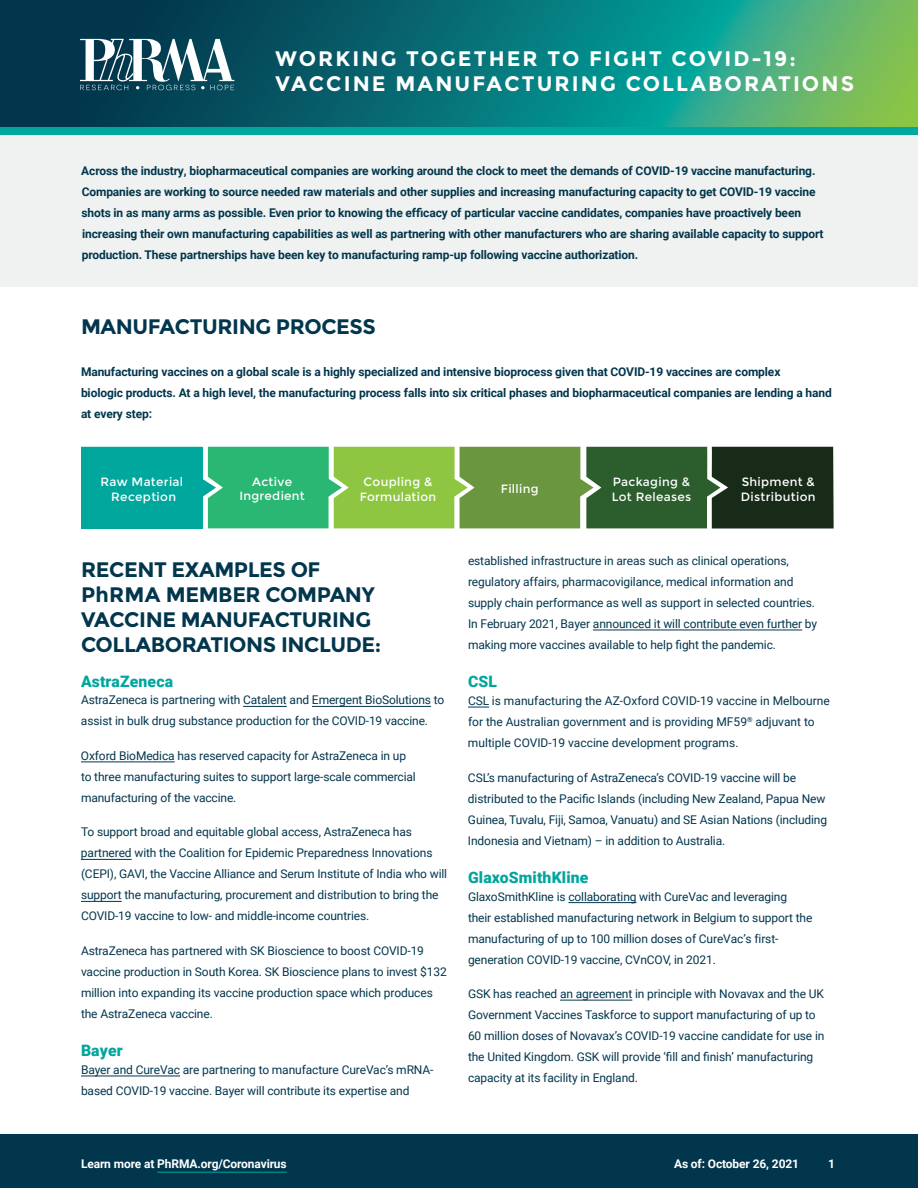
<style>
.page{position:relative;width:918px;height:1188px;background:#fff}
.page>*{position:absolute;margin:0;border:0;box-sizing:border-box;transform-origin:0 0}
.t1{font:700 21px/25.2px "Montserrat";letter-spacing:-.02em;color:#02364d}
.t2{font:700 21px/25.5px "Montserrat";letter-spacing:.1em;color:#fff}
.t3{font:900 15.75px "Roboto";letter-spacing:.01em;color:#00a69e}
.t4{font:12px/21px "Roboto";letter-spacing:-.01em;color:#02364d}
.t5{font:700 12px/21px "Roboto";letter-spacing:-.01em;color:#02364d}
.t6{font:12px/21px "Roboto";letter-spacing:-.01em;color:#03364d}
.t7{font:12px/14.4px "Montserrat";letter-spacing:.025em;color:#fff;text-align:center}
.t8{font:700 12px "Roboto";letter-spacing:-.01em;color:#fff}
.s1{color:#00364d}
</style>
<div class="page">
<div style="left:0;top:1134px;width:918px;height:54px;background:#02364d"></div>
<hr style="left:157px;top:1172px;width:130px;height:1px;background:#00a69e">
<svg style="left:0;top:0;width:918px;height:127px;background:#1a796f"></svg>
<svg style="left:80px;top:39px;width:154px;height:51px"></svg>
<div style="left:0;top:127px;width:918px;height:8px;background:#00a79d"></div>
<div style="left:0;top:135px;width:918px;height:151px;background:#eff2f0"></div>
<hr style="left:81px;top:1076px;width:99px;height:1px;background:#00364d">
<hr style="left:81px;top:901px;width:41px;height:1px;background:#00364d">
<hr style="left:81px;top:859px;width:51px;height:1px;background:#00364d">
<hr style="left:81px;top:762px;width:94px;height:1px;background:#00364d">
<hr style="left:312px;top:706px;width:119px;height:1px;background:#00364d">
<hr style="left:243px;top:706px;width:44px;height:1px;background:#00364d">
<hr style="left:560px;top:1000px;width:72px;height:1px;background:#00364d">
<hr style="left:568px;top:902px;width:69px;height:1px;background:#00364d">
<svg style="left:468px;top:707px;width:21px;height:1px"></svg>
<hr style="left:593px;top:630px;width:209px;height:1px;background:#00364d">
<svg style="left:203px;top:447px;width:631px;height:81px;background:#4f8a47"></svg>
<div style="left:81px;top:447px;width:122px;height:81px;background:#00a79d"></div>
<h1 class="t2" style="left:275px;top:45px;width:580px">WORKING TOGETHER TO FIGHT COVID-19:<br>VACCINE MANUFACTURING COLLABORATIONS</h1>
<p class="t5" style="left:81px;top:159px;width:744px">Across the industry, biopharmaceutical companies are working around the clock to meet the demands of COVID-19 vaccine manufacturing.<br>Companies are working to source needed raw materials and other supplies and increasing manufacturing capacity to get COVID-19 vaccine shots in as many arms as possible. Even prior to knowing the efficacy of particular vaccine candidates, companies have proactively been increasing their own manufacturing capabilities as well as partnering with other manufacturers who are sharing available capacity to support production. These partnerships have been key to manufacturing ramp-up following vaccine authorization.</p>
<h1 class="t1" style="left:81px;top:314px;width:297px">MANUFACTURING PROCESS</h1>
<p class="t5" style="left:81px;top:361px;width:752px">Manufacturing vaccines on a global scale is a highly specialized and intensive bioprocess given that COVID-19 vaccines are complex<br>biologic products. At a high level, the manufacturing process falls into six critical phases and biopharmaceutical companies are lending a hand at every step:</p>
<p class="t7" style="left:101px;top:475px;width:84px">Raw Material<br>Reception</p>
<p class="t7" style="left:239px;top:475px;width:67px">Active<br>Ingredient</p>
<p class="t7" style="left:360px;top:475px;width:78px">Coupling &amp;<br>Formulation</p>
<p class="t7" style="left:501px;top:482px;width:39px">Filling</p>
<p class="t7" style="left:612px;top:475px;width:81px;text-align:left">Packaging &amp;<br>Lot Releases</p>
<p class="t7" style="left:741px;top:475px;width:76px;text-align:left">Shipment &amp;<br>Distribution</p>
<h1 class="t1" style="left:81px;top:557px;width:302px">RECENT EXAMPLES OF<br>PhRMA MEMBER COMPANY<br>VACCINE MANUFACTURING<br>COLLABORATIONS INCLUDE:</h1>
<h2 class="t3" style="left:81px;top:670px;width:94px">AstraZeneca</h2>
<p class="t4" style="left:81px;top:689px;width:365px">AstraZeneca is partnering with <span class="s1">Catalent</span> and <span class="s1">Emergent BioSolutions</span> to assist in bulk drug substance production for the COVID-19 vaccine.</p>
<p class="t4" style="left:81px;top:745px;width:336px"><span class="s1">Oxford BioMedica</span> has reserved capacity for AstraZeneca in up to three manufacturing suites to support large-scale commercial manufacturing of the vaccine.</p>
<p class="t4" style="left:81px;top:821px;width:368px">To support broad and equitable global access, AstraZeneca has <span class="s1">partnered</span> with the Coalition for Epidemic Preparedness Innovations (CEPI), GAVI, the Vaccine Alliance and Serum Institute of India who will <span class="s1">support</span> the manufacturing, procurement and distribution to bring the COVID-19 vaccine to low- and middle-income countries.</p>
<p class="t4" style="left:81px;top:940px;width:367px">AstraZeneca has partnered with SK Bioscience to boost COVID-19 vaccine production in South Korea. SK Bioscience plans to invest $132 million into expanding its vaccine production space which produces the AstraZeneca vaccine.</p>
<h2 class="t3" style="left:81px;top:1040px;width:43px">Bayer</h2>
<p class="t4" style="left:81px;top:1059px;width:354px"><span class="s1">Bayer and CureVac</span> are partnering to manufacture CureVac’s mRNA&shy;based COVID-19 vaccine. Bayer will contribute its expertise and</p>
<p class="t4" style="left:468px;top:550px;width:351px">established infrastructure in areas such as clinical operations, regulatory affairs, pharmacovigilance, medical information and supply chain performance as well as support in selected countries.<br>In February 2021, Bayer <span class="s1">announced it will contribute even further</span> by making more vaccines available to help fight the pandemic.</p>
<h2 class="t3" style="left:468px;top:671px;width:31px">CSL</h2>
<p class="t4" style="left:468px;top:690px;width:363px"><span class="s1">CSL</span> is manufacturing the AZ-Oxford COVID-19 vaccine in Melbourne for the Australian government and is providing MF59<sup>®</sup> adjuvant to multiple COVID-19 vaccine development programs.</p>
<p class="t4" style="left:468px;top:766px;width:361px">CSL’s manufacturing of AstraZeneca’s COVID-19 vaccine will be distributed to the Pacific Islands (including New Zealand, Papua New Guinea, Tuvalu, Fiji, Samoa, Vanuatu) and SE Asian Nations (including Indonesia and Vietnam) – in addition to Australia.</p>
<h2 class="t3" style="left:468px;top:866px;width:122px">GlaxoSmithKline</h2>
<p class="t6" style="left:468px;top:885px;width:346px">GlaxoSmithKline is <span class="s1">collaborating</span> with CureVac and leveraging their established manufacturing network in Belgium to support the manufacturing of up to 100 million doses of CureVac’s first&shy;generation COVID-19 vaccine, CVnCOV, in 2021.</p>
<p class="t6" style="left:468px;top:983px;width:358px">GSK has reached <span class="s1">an agreement</span> in principle with Novavax and the UK Government Vaccines Taskforce to support manufacturing of up to 60 million doses of Novavax’s COVID-19 vaccine candidate for use in the United Kingdom. GSK will provide ‘fill and finish’ manufacturing capacity at its facility in England.</p>
<p class="t8" style="left:81px;top:1155px;width:207px">Learn more at PhRMA.org/Coronavirus</p>
<p class="t8" style="left:674px;top:1155px;width:127px">As of: October 26, 2021</p>
<p class="t8" style="left:828px;top:1155px;width:8px">1</p>
</div>
